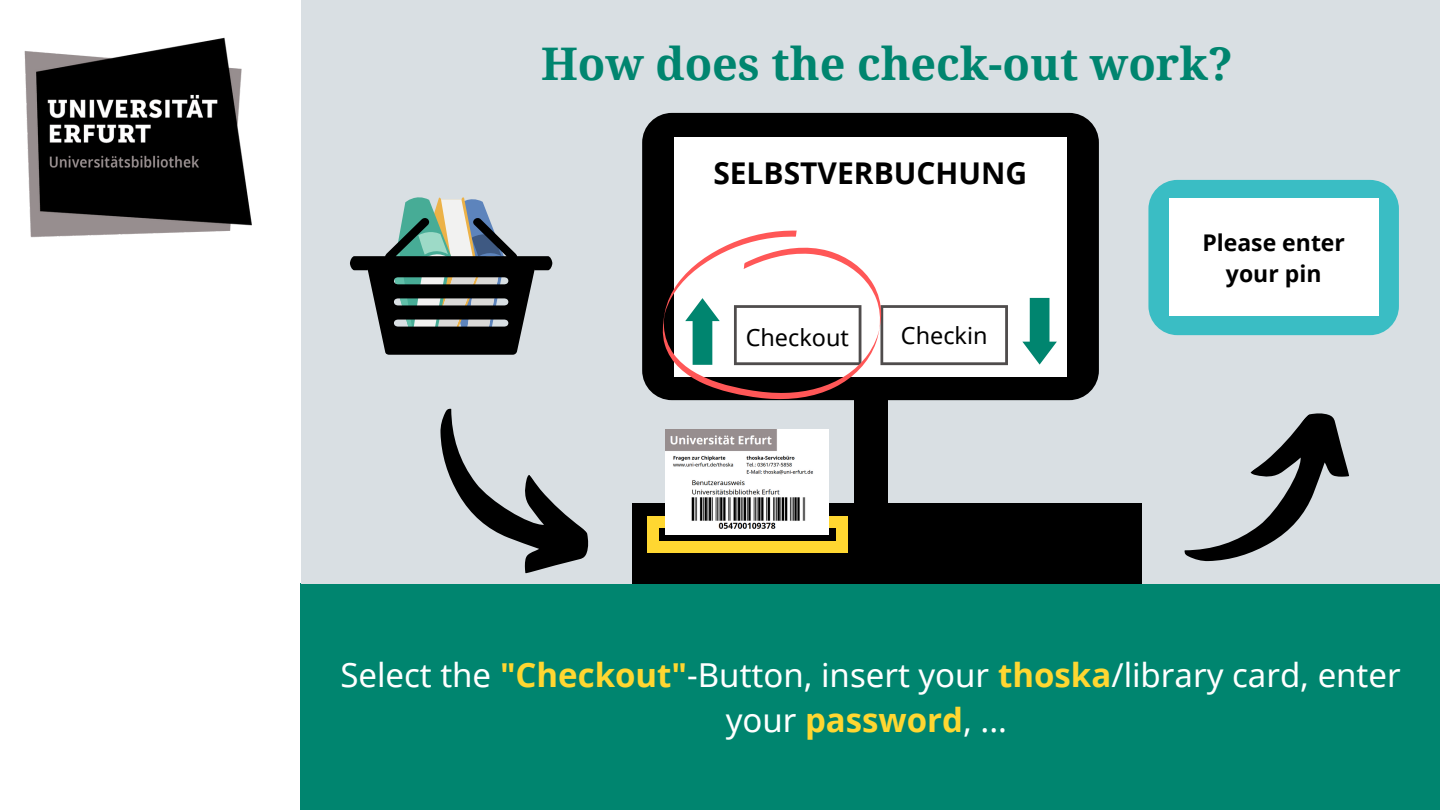
<style>
.page{position:relative;width:1440px;height:810px;background:#fff}
.page>*{position:absolute;margin:0;border:0;box-sizing:border-box;transform-origin:0 0}
.t1{font:700 45px "Noto Serif";color:#00856f}
.t2{font:33px/45.8px "Noto Sans";color:#fff;text-align:center}
.t3{font:700 30px "Noto Sans";color:#000}
.t4{font:23.4px "Noto Sans";color:#000}
.t5{font:700 23px/31.5px "Noto Sans";color:#000;text-align:center}
.s1{font-weight:700;color:#ffd731}
</style>
<div class="page">
<img style="left:300px;top:0;width:1140px;height:810px">
<img style="left:24px;top:37px;width:228px;height:201px">
<div style="left:632px;top:504px;width:510px;height:80px;background:#000"></div>
<div style="left:854px;top:327px;width:33px;height:180px;background:#000"></div>
<div style="left:642px;top:113px;width:457px;height:287px;background:#000;border-radius:30px"></div>
<div style="left:674px;top:137px;width:393px;height:239px;background:#fff"></div>
<svg style="left:404px;top:400px;width:195px;height:195px;background:#a8b4b6"></svg>
<svg style="left:1176px;top:403px;width:195px;height:195px;background:#a4b2b4"></svg>
<div style="left:1148px;top:180px;width:251px;height:155px;background:#3abdc4;border-radius:29px"></div>
<div style="left:1169px;top:199px;width:210px;height:117px;background:#fff"></div>
<svg style="left:1022px;top:298px;width:35px;height:67px"></svg>
<svg style="left:662px;top:230px;width:346px;height:170px"></svg>
<div style="left:647px;top:516px;width:201px;height:37px;background:#ffd731"></div>
<div style="left:659px;top:528px;width:177px;height:13px;background:#000"></div>
<img style="left:665px;top:430px;width:164px;height:105px">
<svg style="left:350px;top:197px;width:202px;height:158px;background:#6e7777"></svg>
<h1 class="t1" style="left:541px;top:32px;width:693px">How does the check-out work?</h1>
<p class="t3" style="left:713px;top:152px;width:315px">SELBSTVERBUCHUNG</p>
<p class="t4" style="left:746px;top:321px;width:105px">Checkout</p>
<p class="t4" style="left:901px;top:319px;width:88px">Checkin</p>
<p class="t5" style="left:1202px;top:226px;width:144px">Please enter your pin</p>
<p class="t2" style="left:340px;top:651px;width:1062px">Select the <span class="s1">"Checkout"</span>-Button, insert your <span class="s1">thoska</span>/library card, enter your <span class="s1">password</span>, ...</p>
</div>
